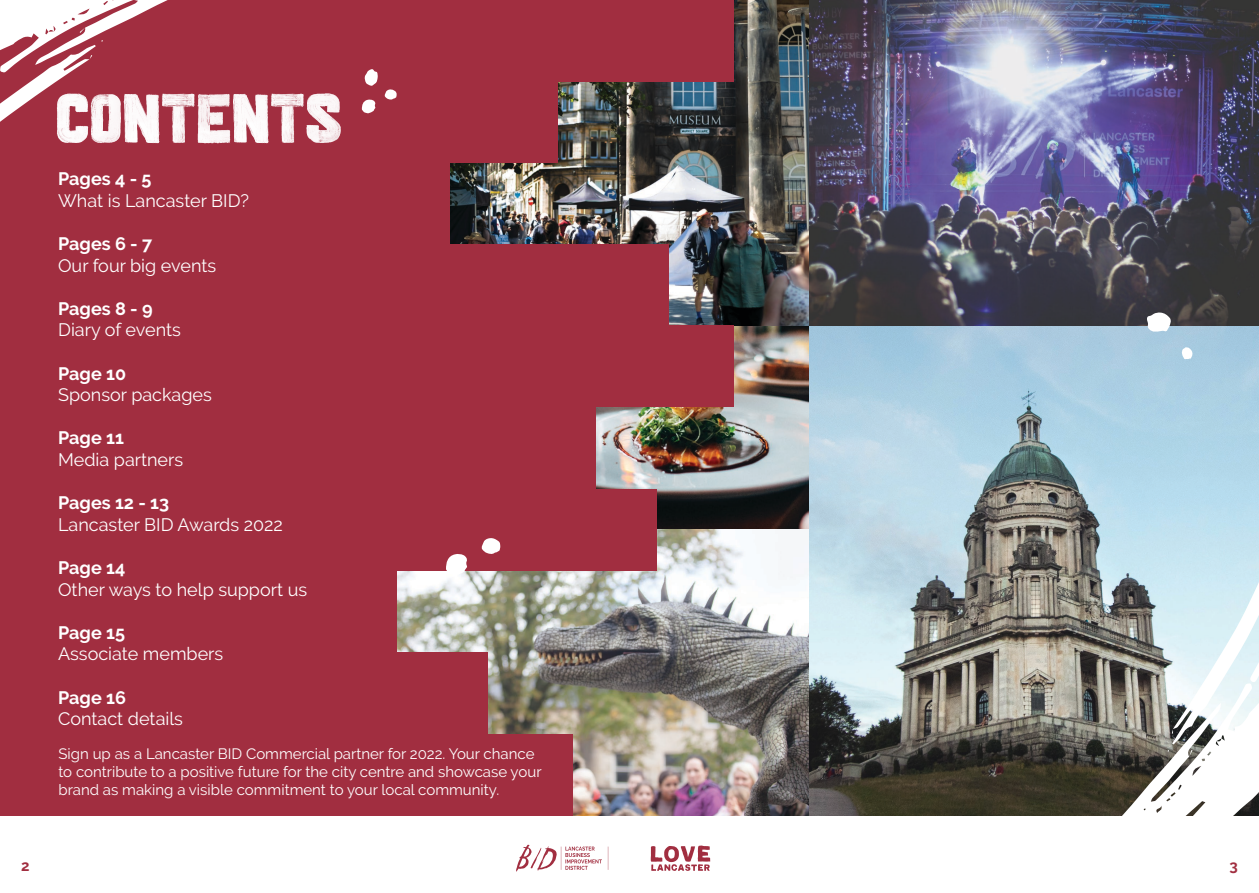
<style>
.page{position:relative;width:1259px;height:893px;background:#fff}
.page>*{position:absolute;margin:0;border:0;box-sizing:border-box;transform-origin:0 0}
.t1{font:18px "Raleway";color:#fff}
.t2{font:700 18px "Raleway";color:#fff}
.t3{font:15px/18px "Raleway";color:#fff}
.t4{font:700 15px "Raleway";color:#a12e40}
</style>
<div class="page">
<svg style="left:651px;top:845px;width:59px;height:26px"></svg>
<svg style="left:516px;top:844px;width:92px;height:28px"></svg>
<img style="left:595px;top:325px;width:214px;height:205px">
<img style="left:397px;top:530px;width:412px;height:285px">
<img style="left:449px;top:0;width:360px;height:325px">
<div style="left:0;top:0;width:733px;height:81px;background:#a12e40"></div>
<div style="left:0;top:244px;width:669px;height:81px;background:#a12e40"></div>
<div style="left:0;top:489px;width:657px;height:81px;background:#a12e40"></div>
<div style="left:0;top:734px;width:572px;height:81px;background:#a12e40"></div>
<div style="left:0;top:81px;width:557px;height:82px;background:#a12e40"></div>
<div style="left:0;top:325px;width:733px;height:82px;background:#a12e40"></div>
<div style="left:0;top:570px;width:397px;height:82px;background:#a12e40"></div>
<div style="left:0;top:163px;width:449px;height:82px;background:#a12e40"></div>
<div style="left:0;top:407px;width:595px;height:82px;background:#a12e40"></div>
<div style="left:0;top:652px;width:487px;height:82px;background:#a12e40"></div>
<img style="left:239px;top:93px;width:261px;height:105px">
<svg style="left:0;top:0;width:239px;height:144px"></svg>
<svg style="left:384px;top:89px;width:13px;height:11px"></svg>
<svg style="left:364px;top:69px;width:14px;height:17px"></svg>
<svg style="left:361px;top:99px;width:14px;height:14px"></svg>
<img style="left:809px;top:0;width:450px;height:815px">
<svg style="left:1072px;top:489px;width:187px;height:327px"></svg>
<svg style="left:1181px;top:347px;width:12px;height:12px"></svg>
<svg style="left:1147px;top:312px;width:24px;height:21px"></svg>
<svg style="left:481px;top:538px;width:19px;height:16px"></svg>
<svg style="left:444px;top:554px;width:23px;height:21px"></svg>
<p class="t2" style="left:58px;top:169px;width:95px">Pages 4 - 5</p>
<p class="t1" style="left:58px;top:190px;width:192px">What is Lancaster BID?</p>
<p class="t2" style="left:58px;top:233px;width:96px">Pages 6 - 7</p>
<p class="t1" style="left:58px;top:255px;width:160px">Our four big events</p>
<p class="t2" style="left:58px;top:298px;width:96px">Pages 8 - 9</p>
<p class="t1" style="left:58px;top:320px;width:124px">Diary of events</p>
<p class="t2" style="left:58px;top:363px;width:69px">Page 10</p>
<p class="t1" style="left:58px;top:384px;width:155px">Sponsor packages</p>
<p class="t2" style="left:58px;top:428px;width:67px">Page 11</p>
<p class="t1" style="left:58px;top:449px;width:127px">Media partners</p>
<p class="t2" style="left:58px;top:493px;width:113px">Pages 12 - 13</p>
<p class="t1" style="left:58px;top:514px;width:226px">Lancaster BID Awards 2022</p>
<p class="t2" style="left:58px;top:557px;width:69px">Page 14</p>
<p class="t1" style="left:58px;top:579px;width:250px">Other ways to help support us</p>
<p class="t2" style="left:58px;top:622px;width:68px">Page 15</p>
<p class="t1" style="left:58px;top:644px;width:167px">Associate members</p>
<p class="t2" style="left:58px;top:687px;width:69px">Page 16</p>
<p class="t1" style="left:58px;top:708px;width:126px">Contact details</p>
<p class="t3" style="left:58px;top:745px;width:484px">Sign up as a Lancaster BID Commercial partner for 2022. Your chance to contribute to a positive future for the city centre and showcase your brand as making a visible commitment to your local community.</p>
<p class="t4" style="left:21px;top:857px;width:10px">2</p>
<p class="t4" style="left:1229px;top:857px;width:10px">3</p>
</div>
